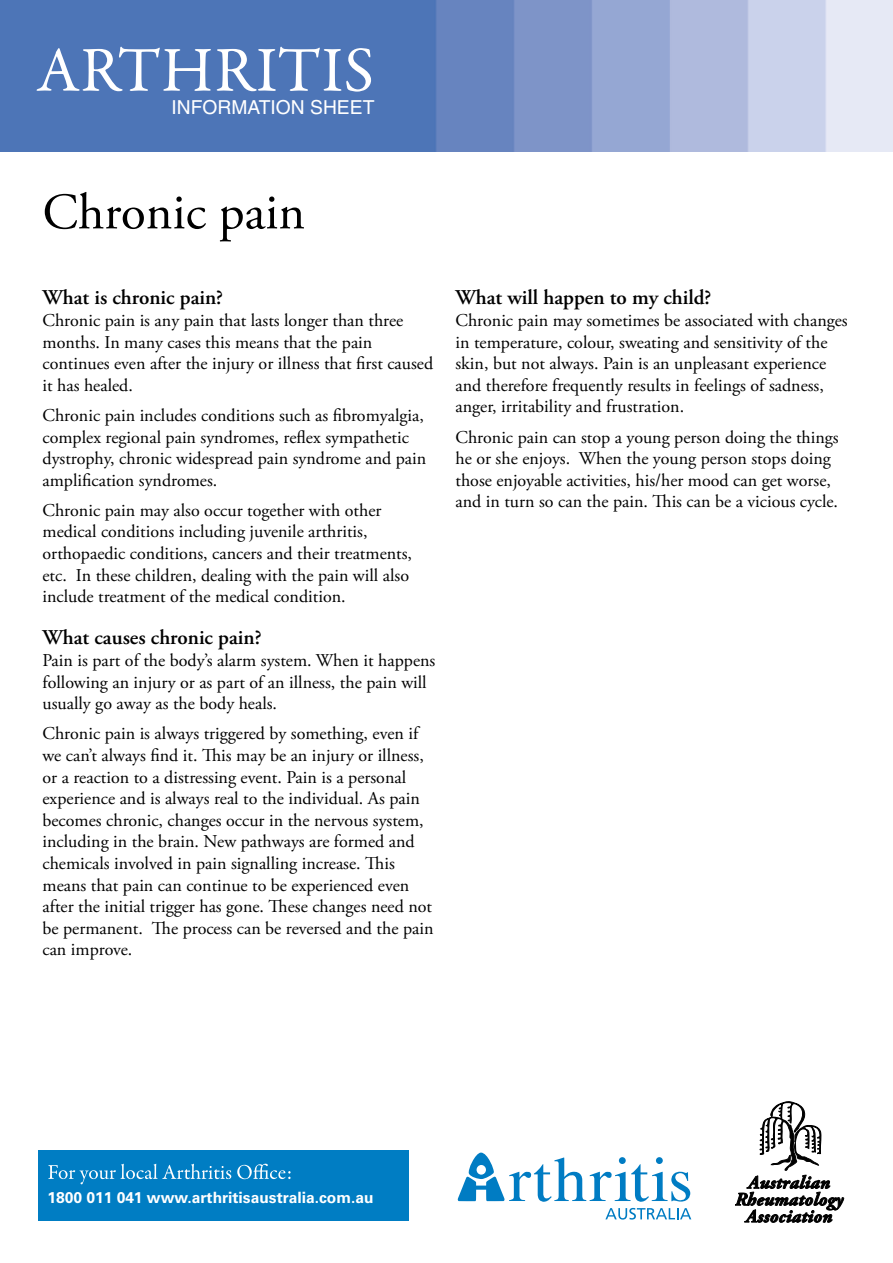
<style>
.page{position:relative;width:893px;height:1263px;background:#fff}
.page>*{position:absolute;margin:0;border:0;box-sizing:border-box;transform-origin:0 0}
.t1{font:64.2px "Garamond Premr Pro";letter-spacing:.01em;color:#fff}
.t2{font:51px "Adobe Garamond Pro";color:#000}
.t3{font:600 21px "Adobe Garamond Pro";color:#000}
.t4{font:19.2px "Helvetica";color:#fff}
.t5{font:18px/21.6px "Adobe Garamond Pro";color:#000}
.t6{font:700 15.6px "Univers";color:#fff}
</style>
<div class="page">
<svg style="left:735px;top:1101px;width:109px;height:122px"></svg>
<img style="left:0;top:0;width:893px;height:152px">
<svg style="left:457px;top:1152px;width:234px;height:50px"></svg>
<svg style="left:605px;top:1208px;width:86px;height:11px"></svg>
<div style="left:38px;top:1150px;width:370px;height:71px;background:#007dc3"></div>
<svg style="left:48px;top:1164px;width:243px;height:20px"></svg>
<h1 class="t1" style="left:36px;top:32px;width:339px">ARTHRITIS</h1>
<p class="t4" style="left:171px;top:96px;width:204px">INFORMATION SHEET</p>
<h2 class="t2" style="left:43px;top:182px;width:264px">Chronic pain</h2>
<p class="t3" style="left:43px;top:286px;width:182px">What is chronic pain?</p>
<p class="t5" style="left:43px;top:310px;width:392px">Chronic pain is any pain that lasts longer than three months. In many cases this means that the pain continues even after the injury or illness that first caused it has healed.</p>
<p class="t5" style="left:43px;top:405px;width:385px">Chronic pain includes conditions such as fibromyalgia, complex regional pain syndromes, reflex sympathetic dystrophy, chronic widespread pain syndrome and pain amplification syndromes.</p>
<p class="t5" style="left:43px;top:500px;width:371px">Chronic pain may also occur together with other medical conditions including juvenile arthritis, orthopaedic conditions, cancers and their treatments, etc. In these children, dealing with the pain will also include treatment of the medical condition.</p>
<p class="t3" style="left:43px;top:626px;width:221px">What causes chronic pain?</p>
<p class="t5" style="left:43px;top:650px;width:394px">Pain is part of the body’s alarm system. When it happens following an injury or as part of an illness, the pain will usually go away as the body heals.</p>
<p class="t5" style="left:43px;top:723px;width:392px">Chronic pain is always triggered by something, even if we can’t always find it. This may be an injury or illness, or a reaction to a distressing event. Pain is a personal experience and is always real to the individual. As pain becomes chronic, changes occur in the nervous system, including in the brain. New pathways are formed and chemicals involved in pain signalling increase. This means that pain can continue to be experienced even after the initial trigger has gone. These changes need not be permanent. The process can be reversed and the pain can improve.</p>
<p class="t3" style="left:455px;top:286px;width:257px">What will happen to my child?</p>
<p class="t5" style="left:455px;top:310px;width:394px">Chronic pain may sometimes be associated with changes in temperature, colour, sweating and sensitivity of the skin, but not always. Pain is an unpleasant experience and therefore frequently results in feelings of sadness, anger, irritability and frustration.</p>
<p class="t5" style="left:455px;top:427px;width:385px">Chronic pain can stop a young person doing the things he or she enjoys. When the young person stops doing those enjoyable activities, his/her mood can get worse, and in turn so can the pain. This can be a vicious cycle.</p>
<p class="t6" style="left:47px;top:1188px;width:328px">1800 011 041 www.arthritisaustralia.com.au</p>
</div>
